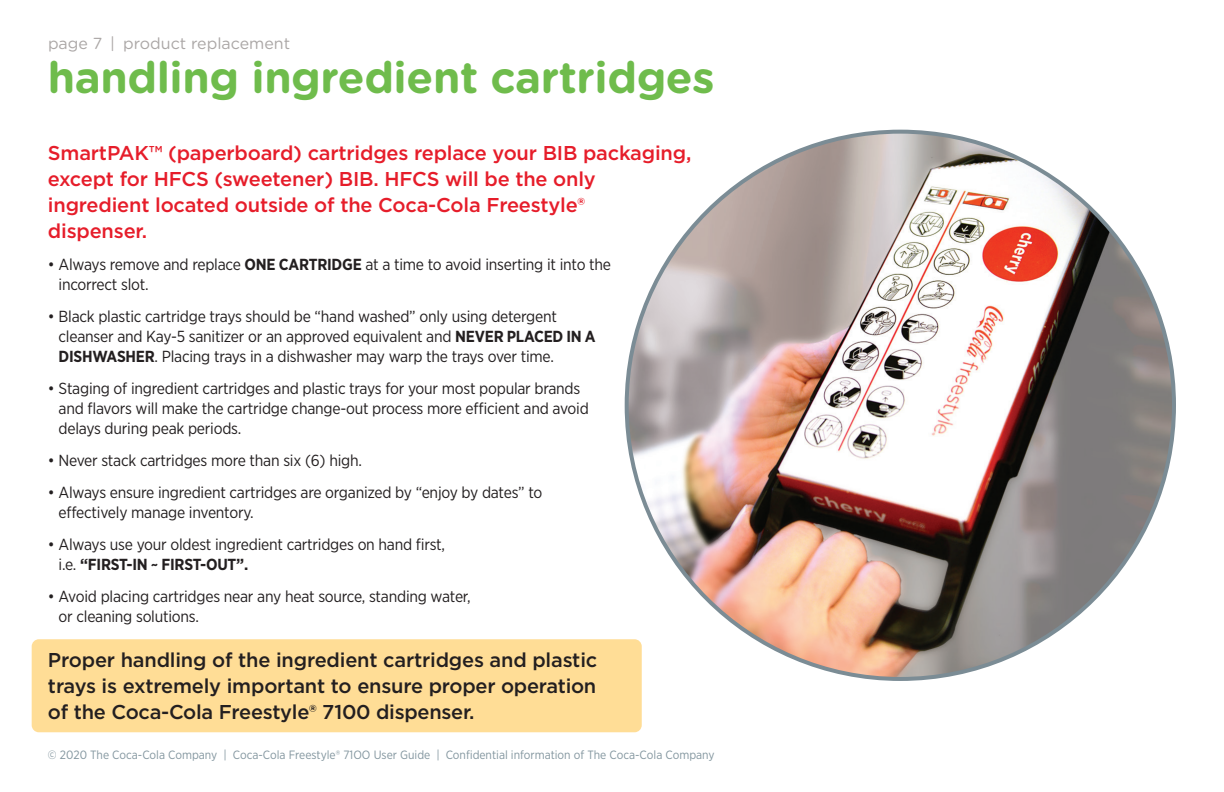
<style>
.page{position:relative;width:1224px;height:792px;background:#fff}
.page>*{position:absolute;margin:0;border:0;box-sizing:border-box;transform-origin:0 0}
.t1{font:700 44px "Gotham Rounded";letter-spacing:-.01em;color:#6fbc4c}
.t2{font:500 20px/26px "Gotham";letter-spacing:-.01em;color:#e61d2a}
.t3{font:500 20px/26px "Gotham";letter-spacing:-.015em;color:#231f20;text-align:justify}
.bullet{font:16px/20px "Gotham Narrow";letter-spacing:-.015em;color:#231f20}
.t4{font:16px "Gotham Rounded";color:#aba7a6}
.t5{font:12px "Gotham Narrow";color:#83969f}
.s1{font-weight:700}
</style>
<div class="page">
<div style="left:32px;top:639px;width:610px;height:93px;background:#ffdd96;border-radius:7px"></div>
<img style="left:627px;top:132px;width:547px;height:547px;border-radius:274px">
<p class="t4" style="left:48px;top:32px;width:244px">page 7 | product replacement</p>
<p class="t1" style="left:48px;top:45px;width:668px">handling ingredient cartridges</p>
<p class="t2" style="left:48px;top:140px;width:645px">SmartPAK™ (paperboard) cartridges replace your BIB packaging, except for HFCS (sweetener) BIB. HFCS will be the only ingredient located outside of the Coca-Cola Freestyle®<br>dispenser.</p>
<p class="bullet" style="left:59px;top:254px;width:554px;text-indent:-11px">• Always remove and replace <span class="s1">ONE CARTRIDGE</span> at a time to avoid inserting it into the incorrect slot.</p>
<p class="bullet" style="left:59px;top:306px;width:539px;text-indent:-11px">• Black plastic cartridge trays should be “hand washed” only using detergent cleanser and Kay-5 sanitizer or an approved equivalent and <span class="s1">NEVER PLACED IN A<br>DISHWASHER</span>. Placing trays in a dishwasher may warp the trays over time.</p>
<p class="bullet" style="left:59px;top:378px;width:532px;text-indent:-11px">• Staging of ingredient cartridges and plastic trays for your most popular brands and flavors will make the cartridge change-out process more efficient and avoid delays during peak periods.</p>
<p class="bullet" style="left:48px;top:450px;width:316px">• Never stack cartridges more than six (6) high.</p>
<p class="bullet" style="left:59px;top:482px;width:485px;text-indent:-11px">• Always ensure ingredient cartridges are organized by “enjoy by dates” to effectively manage inventory.</p>
<p class="bullet" style="left:59px;top:534px;width:388px;text-indent:-11px">• Always use your oldest ingredient cartridges on hand first, i.e. <span class="s1">“FIRST-IN ~ FIRST-OUT”.</span></p>
<p class="bullet" style="left:59px;top:586px;width:414px;text-indent:-11px">• Avoid placing cartridges near any heat source, standing water, or cleaning solutions.</p>
<p class="t3" style="left:48px;top:647px;width:551px">Proper handling of the ingredient cartridges and plastic trays is extremely important to ensure proper operation of the Coca-Cola Freestyle® 7100 dispenser.</p>
<p class="t5" style="left:48px;top:747px;width:668px">© 2020 The Coca-Cola Company | Coca-Cola Freestyle® 71OO User Guide | Confidential information of The Coca-Cola Company</p>
</div>
